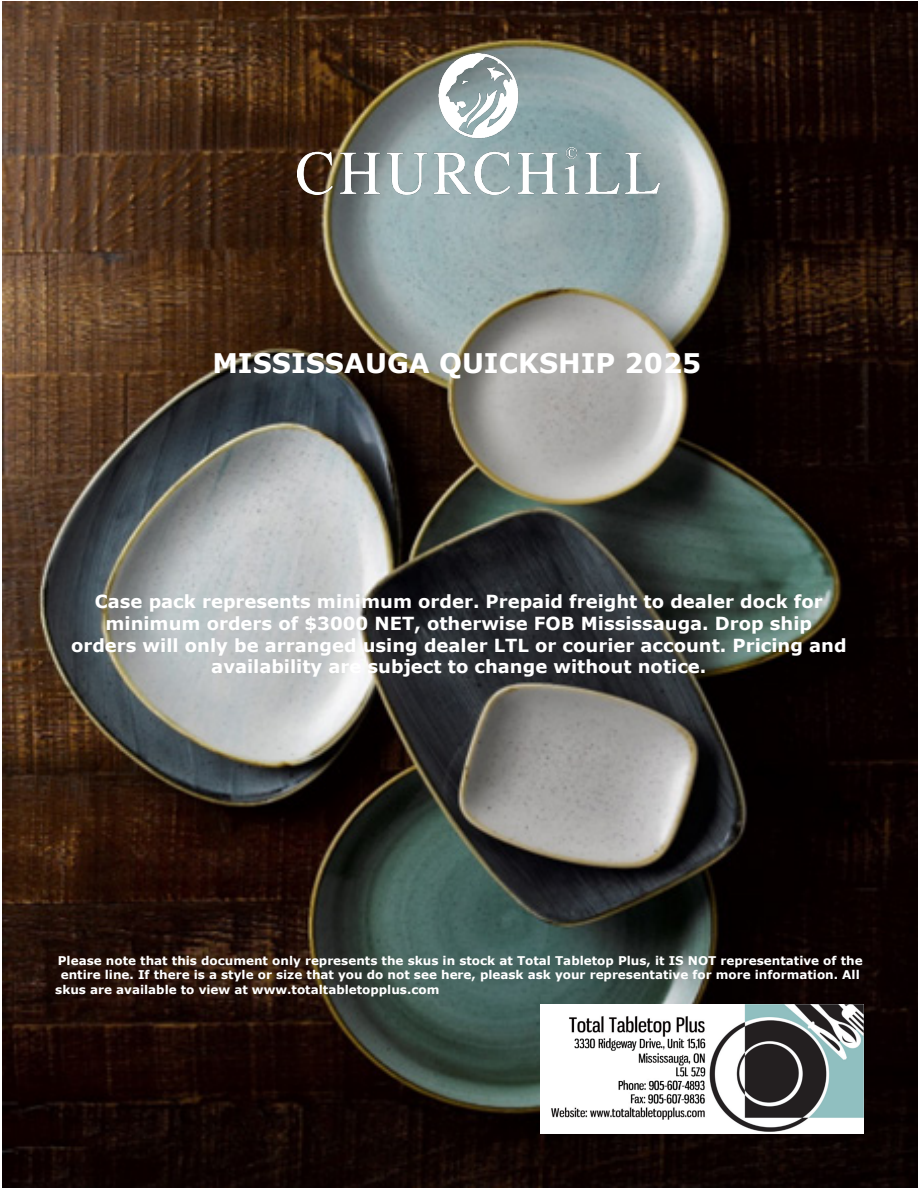
<style>
.page{position:relative;width:918px;height:1188px;background:#fff}
.page>*{position:absolute;margin:0;border:0;box-sizing:border-box;transform-origin:0 0}
.t1{font:700 27px "Verdana";color:#fff}
.t2{font:700 18px/21.6px "Verdana";color:#fff;text-align:center}
.t3{font:700 12px "Verdana";color:#fff}
</style>
<div class="page">
<img style="left:2px;top:2px;width:916px;height:1186px">
<img style="left:297px;top:54px;width:363px;height:140px">
<img style="left:540px;top:1004px;width:324px;height:130px">
<p class="t1" style="left:212px;top:344px;width:491px">MISSISSAUGA QUICKSHIP 2025</p>
<p class="t2" style="left:71px;top:591px;width:777px">Case pack represents minimum order. Prepaid freight to dealer dock for minimum orders of $3000 NET, otherwise FOB Mississauga. Drop ship orders will only be arranged using dealer LTL or courier account. Pricing and availability are subject to change without notice.</p>
<p class="t3" style="left:58px;top:952px;width:806px">Please note that this document only represents the skus in stock at Total Tabletop Plus, it IS NOT representative of the</p>
<p class="t3" style="left:61px;top:967px;width:801px">entire line. If there is a style or size that you do not see here, pleask ask your representative for more information. All</p>
<p class="t3" style="left:55px;top:981px;width:386px">skus are available to view at www.totaltabletopplus.com</p>
</div>
